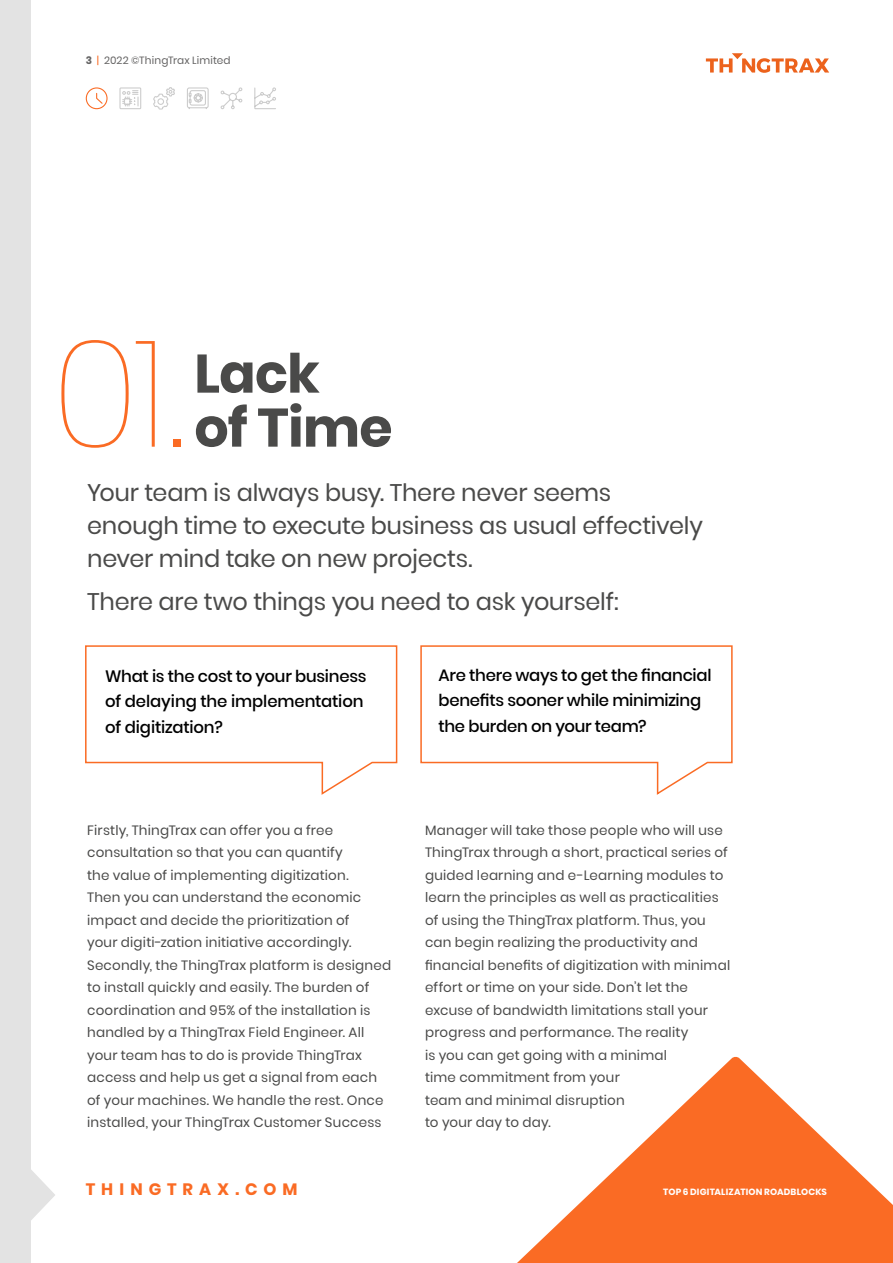
<style>
.page{position:relative;width:893px;height:1263px;background:#fff}
.page>*{position:absolute;margin:0;border:0;box-sizing:border-box;transform-origin:0 0}
.t1{font:100 150px "Poppins";color:#fa6b24}
.t2{font:700 54px/54px "Poppins";letter-spacing:-.015em;color:#4a4a49}
.t3{font:24px/33px "Poppins";letter-spacing:-.01em;color:#4a4a49}
.t4{font:500 16.5px/25.5px "Poppins";letter-spacing:-.015em;color:#000}
.t5{font:700 16.5px "Poppins";letter-spacing:.365em;color:#fa6b24}
.t6{font:13.5px/22.5px "Poppins";letter-spacing:.015em;color:#4a4a49}
.t7{font:10.5px "Poppins";letter-spacing:.015em;color:#646363}
.t8{font:700 9px "Poppins";letter-spacing:.02em;color:#fff}
.s1{font-weight:700}
.s2{color:#fa6b24}
</style>
<div class="page">
<svg style="left:85px;top:645px;width:313px;height:150px"></svg>
<svg style="left:420px;top:645px;width:313px;height:150px"></svg>
<svg style="left:85px;top:87px;width:23px;height:23px"></svg>
<svg style="left:119px;top:87px;width:23px;height:23px"></svg>
<svg style="left:153px;top:87px;width:22px;height:23px"></svg>
<svg style="left:187px;top:87px;width:22px;height:22px"></svg>
<svg style="left:220px;top:87px;width:23px;height:23px"></svg>
<svg style="left:254px;top:87px;width:22px;height:23px"></svg>
<svg style="left:517px;top:1056px;width:376px;height:207px;fill:#fa6b24"></svg>
<svg style="left:706px;top:53px;width:123px;height:20px"></svg>
<svg style="left:30px;top:1167px;width:25px;height:55px"></svg>
<div style="left:0;top:0;width:30px;height:1263px;background:#e3e3e3"></div>
<p class="t7" style="left:86px;top:54px;width:146px"><span class="s1">3</span> <span class="s2">|</span> 2022 ©ThingTrax Limited</p>
<h1 class="t1" style="left:51px;top:307px;width:136px">01.</h1>
<h2 class="t2" style="left:194px;top:347px;width:200px">Lack<br>of Time</h2>
<h3 class="t3" style="left:87px;top:477px;width:617px">Your team is always busy. There never seems enough time to execute business as usual effectively never mind take on new projects.</h3>
<h3 class="t3" style="left:87px;top:585px;width:533px">There are two things you need to ask yourself:</h3>
<p class="t4" style="left:105px;top:663px;width:263px">What is the cost to your business of delaying the implementation of digitization?</p>
<p class="t4" style="left:438px;top:662px;width:275px">Are there ways to get the financial benefits sooner while minimizing the burden on your team?</p>
<p class="t6" style="left:87px;top:819px;width:305px">Firstly, ThingTrax can offer you a free consultation so that you can quantify<br>the value of implementing digitization.<br>Then you can understand the economic impact and decide the prioritization of<br>your digiti-zation initiative accordingly.<br>Secondly, the ThingTrax platform is designed to install quickly and easily. The burden of coordination and 95% of the installation is handled by a ThingTrax Field Engineer. All your team has to do is provide ThingTrax access and help us get a signal from each of your machines. We handle the rest. Once installed, your ThingTrax Customer Success</p>
<p class="t6" style="left:425px;top:819px;width:307px">Manager will take those people who will use ThingTrax through a short, practical series of guided learning and e-Learning modules to learn the principles as well as practicalities of using the ThingTrax platform. Thus, you can begin realizing the productivity and financial benefits of digitization with minimal effort or time on your side. Don’t let the excuse of bandwidth limitations stall your progress and performance. The reality<br>is you can get going with a minimal<br>time commitment from your<br>team and minimal disruption<br>to your day to day.</p>
<p class="t5" style="left:86px;top:1180px;width:213px">THINGTRAX.COM</p>
<p class="t8" style="left:663px;top:1186px;width:165px">TOP 6 DIGITALIZATION ROADBLOCKS</p>
</div>
